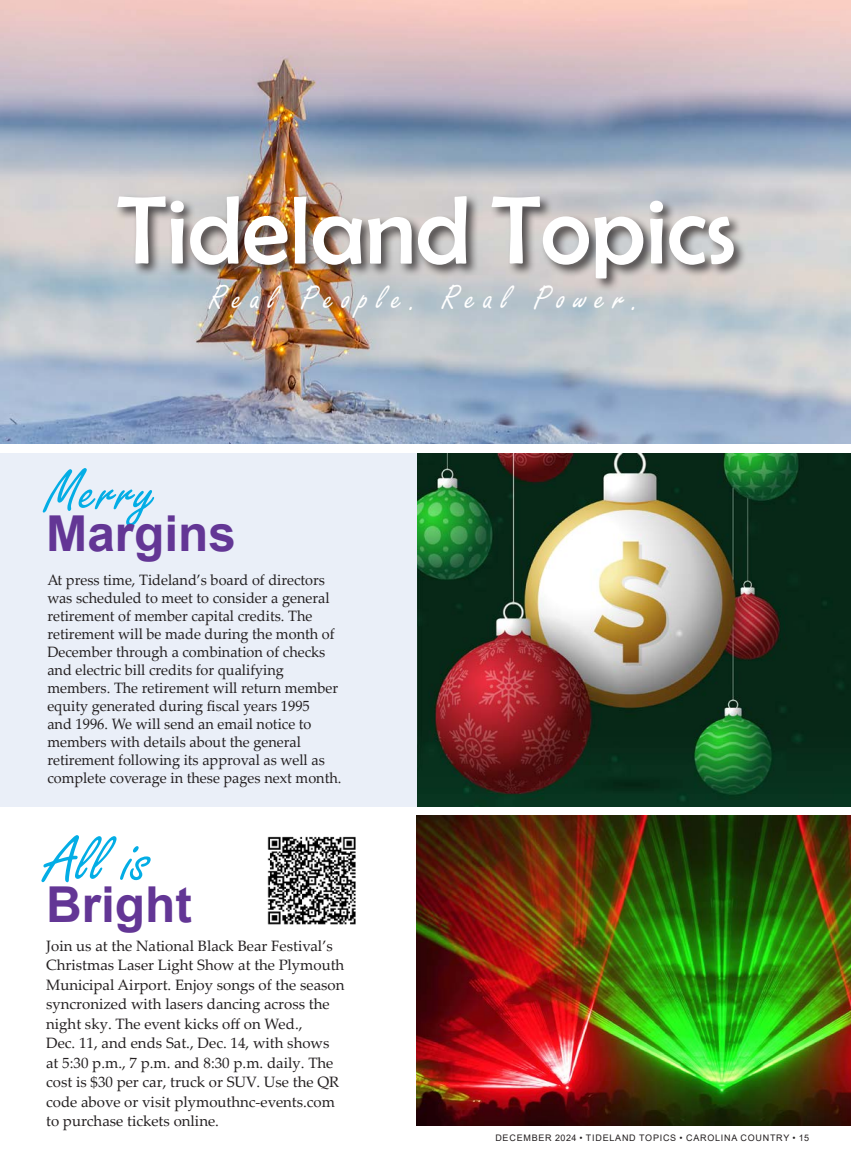
<style>
.page{position:relative;width:851px;height:1175px;background:#fff}
.page>*{position:absolute;margin:0;border:0;box-sizing:border-box;transform-origin:0 0}
.t1{font:69px "Freestyle Script";color:#03ade5}
.t2{font:61.5px "Freestyle Script";color:#03ade5}
.t3{font:700 49.5px "Arial";color:#633695}
.t4{font:36px "Freestyle Script";letter-spacing:.225em;color:#fff}
.t5{font:15px/18px "Palatino Linotype";color:#231f20}
.t6{font:9px "Arial";letter-spacing:.085em;color:#231f20}
</style>
<div class="page">
<img style="left:0;top:0;width:850px;height:443px">
<div style="left:0;top:453px;width:850px;height:353px;background:#eaeff8"></div>
<div style="left:115px;top:194px;width:632px;height:98px;background:#231f20;opacity:.75"></div>
<img style="left:117px;top:196px;width:616px;height:82px">
<img style="left:417px;top:454px;width:433px;height:352px">
<img style="left:417px;top:815px;width:433px;height:310px">
<img style="left:267px;top:836px;width:89px;height:89px">
<p class="t4" style="left:209px;top:278px;width:432px">Real People. Real Power.</p>
<p class="t2" style="left:46px;top:458px;width:112px">Merry</p>
<p class="t3" style="left:46px;top:498px;width:191px">Margins</p>
<p class="t5" style="left:47px;top:570px;width:295px">At press time, Tideland’s board of directors was scheduled to meet to consider a general retirement of member capital credits. The retirement will be made during the month of December through a combination of checks and electric bill credits for qualifying members. The retirement will return member equity generated during fiscal years 1995<br>and 1996. We will send an email notice to members with details about the general retirement following its approval as well as complete coverage in these pages next month.</p>
<p class="t1" style="left:46px;top:822px;width:106px">All is</p>
<p class="t3" style="left:46px;top:869px;width:147px">Bright</p>
<p class="t5" style="left:46px;top:935px;width:300px;line-height:19.5px">Join us at the National Black Bear Festival’s Christmas Laser Light Show at the Plymouth Municipal Airport. Enjoy songs of the season syncronized with lasers dancing across the night sky. The event kicks off on Wed.,<br>Dec. 11, and ends Sat., Dec. 14, with shows at 5:30 p.m., 7 p.m. and 8:30 p.m. daily. The cost is $30 per car, truck or SUV. Use the QR code above or visit plymouthnc-events.com to purchase tickets online.</p>
<p class="t6" style="left:495px;top:1131px;width:315px">DECEMBER 2024 • TIDELAND TOPICS • CAROLINA COUNTRY • 15</p>
</div>
